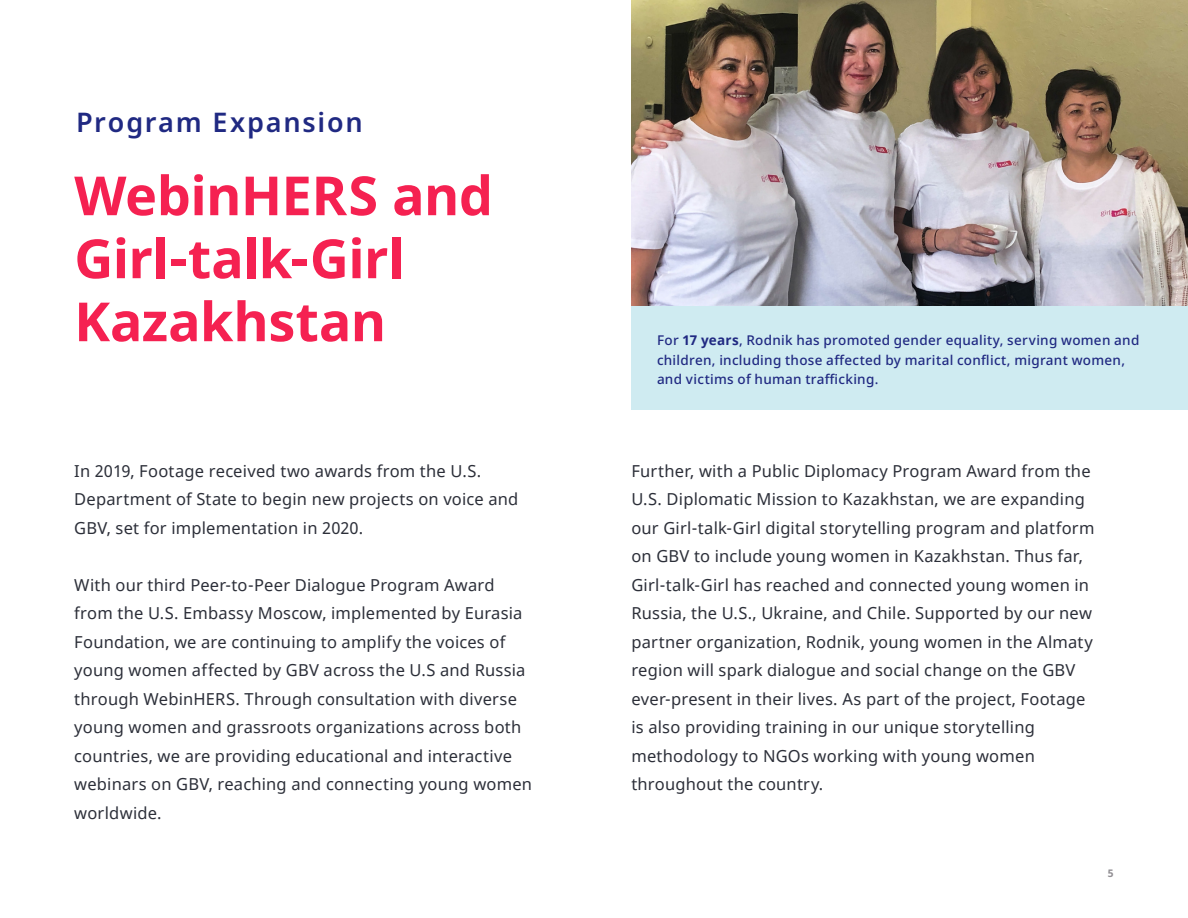
<style>
.page{position:relative;width:1188px;height:918px;background:#fff}
.page>*{position:absolute;margin:0;border:0;box-sizing:border-box;transform-origin:0 0}
.H1_Pink{font:700 54px/63px "Noto Sans";letter-spacing:-.01em;color:#f52151}
.H2_New_Dark{font:600 27px "Noto Sans";letter-spacing:.065em;color:#202982}
.t1{font:16.5px/28.5px "Noto Sans";letter-spacing:.015em;color:#2c2f39}
.t2{font:500 13.5px/19.5px "Noto Sans";letter-spacing:.02em;color:#202982}
.t3{font:700 10.5px "Noto Sans";color:#928f94}
.s1{font-weight:700}
</style>
<div class="page">
<img style="left:631px;top:0;width:557px;height:306px">
<div style="left:631px;top:306px;width:557px;height:104px;background:#cfebf1"></div>
<p class="H2_New_Dark" style="left:76px;top:103px;width:288px">Program Expansion</p>
<p class="H1_Pink" style="left:74px;top:165px;width:420px">WebinHERS and<br>Girl-talk-Girl<br>Kazakhstan</p>
<p class="t1" style="left:74px;top:457px;width:446px">In 2019, Footage received two awards from the U.S.<br>Department of State to begin new projects on voice and<br>GBV, set for implementation in 2020.</p>
<p class="t1" style="left:74px;top:571px;width:459px">With our third Peer-to-Peer Dialogue Program Award from the U.S. Embassy Moscow, implemented by Eurasia Foundation, we are continuing to amplify the voices of young women affected by GBV across the U.S and Russia through WebinHERS. Through consultation with diverse young women and grassroots organizations across both countries, we are providing educational and interactive webinars on GBV, reaching and connecting young women worldwide.</p>
<p class="t2" style="left:657px;top:331px;width:484px">For <span class="s1">17 years</span>, Rodnik has promoted gender equality, serving women and children, including those affected by marital conflict, migrant women, and victims of human trafficking.</p>
<p class="t1" style="left:631px;top:457px;width:465px">Further, with a Public Diplomacy Program Award from the U.S. Diplomatic Mission to Kazakhstan, we are expanding our Girl-talk-Girl digital storytelling program and platform on GBV to include young women in Kazakhstan. Thus far, Girl-talk-Girl has reached and connected young women in Russia, the U.S., Ukraine, and Chile. Supported by our new partner organization, Rodnik, young women in the Almaty region will spark dialogue and social change on the GBV ever-present in their lives. As part of the project, Footage is also providing training in our unique storytelling methodology to NGOs working with young women throughout the country.</p>
<p class="t3" style="left:1108px;top:866px;width:7px">5</p>
</div>
